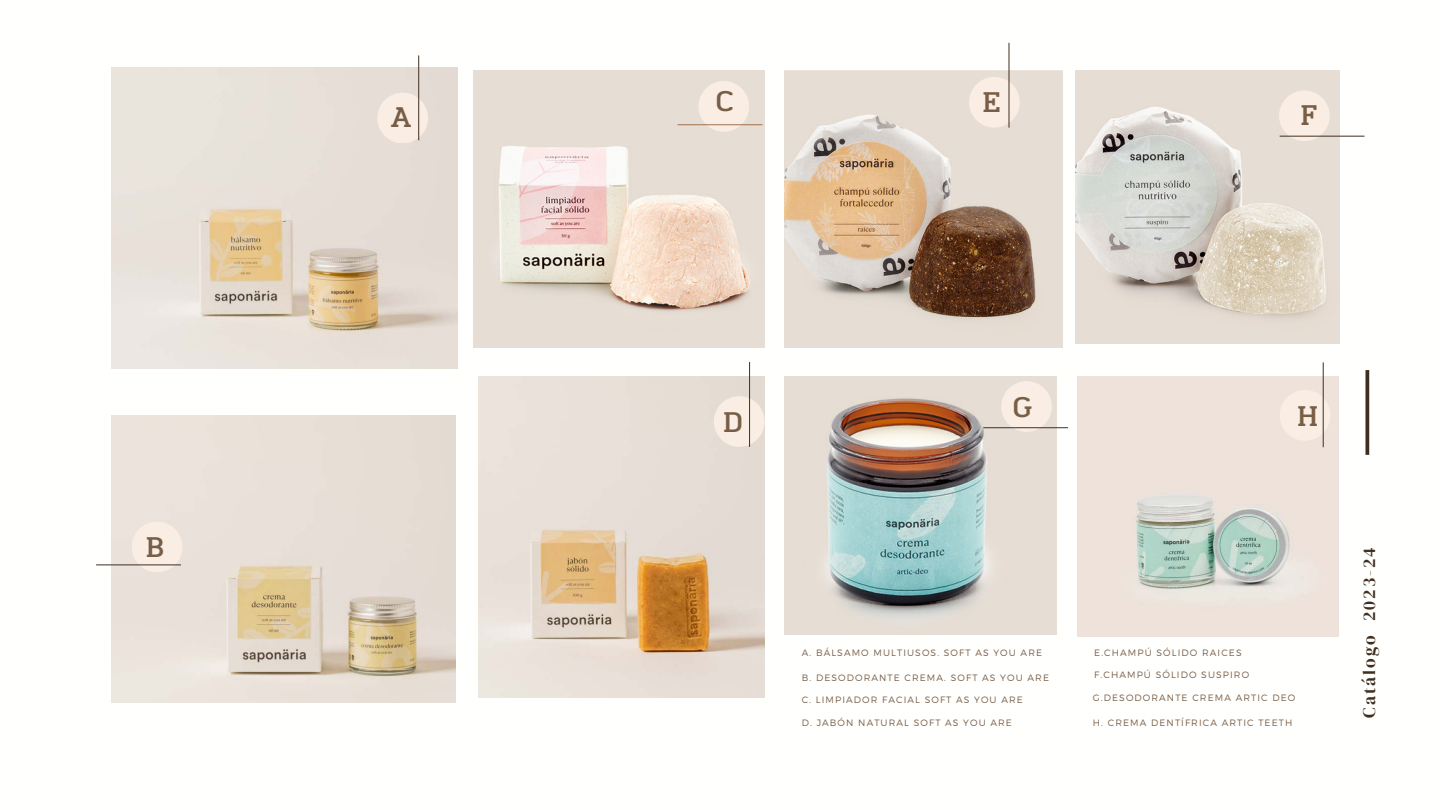
<style>
.page{position:relative;width:1440px;height:810px;background:#fff}
.page>*{position:absolute;margin:0;border:0;box-sizing:border-box;transform-origin:0 0}
.t1{font:27.5px "RTL Jannah Medium";color:#785e47}
.t2{font:17.5px "DM Serif Display";letter-spacing:.12em;color:#402f20}
.t3{font:300 9.2px "Montserrat";letter-spacing:.12em;color:#785e47}
</style>
<div class="page">
<img style="left:111px;top:68px;width:347px;height:301px">
<img style="left:1076px;top:70px;width:263px;height:273px">
<img style="left:111px;top:415px;width:345px;height:288px">
<img style="left:784px;top:376px;width:272px;height:259px">
<img style="left:784px;top:70px;width:278px;height:278px">
<img style="left:478px;top:376px;width:287px;height:322px">
<img style="left:474px;top:70px;width:291px;height:278px">
<svg style="left:1365px;top:370px;width:4px;height:85px"></svg>
<div style="left:698px;top:81px;width:51px;height:51px;background:#faeee4;border-radius:50%"></div>
<div style="left:714px;top:396px;width:51px;height:51px;background:#faeee4;border-radius:50%"></div>
<hr style="left:749px;top:362px;width:1px;height:85px;background:#402f20">
<div style="left:969px;top:77px;width:51px;height:51px;background:#faeee4;border-radius:50%"></div>
<hr style="left:1009px;top:43px;width:1px;height:85px;background:#402f20">
<div style="left:1279px;top:90px;width:51px;height:51px;background:#faeee4;border-radius:50%"></div>
<hr style="left:1280px;top:136px;width:84px;height:1px;background:#402f20">
<img style="left:1077px;top:376px;width:261px;height:260px">
<div style="left:1280px;top:390px;width:50px;height:51px;background:#faeee4;border-radius:50%"></div>
<hr style="left:1323px;top:362px;width:1px;height:85px;background:#402f20">
<hr style="left:678px;top:124px;width:84px;height:1px;background:#a2724c">
<div style="left:377px;top:93px;width:51px;height:50px;background:#faeee4;border-radius:50%"></div>
<div style="left:132px;top:522px;width:50px;height:50px;background:#faeee4;border-radius:50%"></div>
<div style="left:1001px;top:381px;width:51px;height:51px;background:#faeee4;border-radius:50%"></div>
<hr style="left:96px;top:565px;width:85px;height:1px;background:#402f20">
<hr style="left:983px;top:427px;width:85px;height:1px;background:#402f20">
<hr style="left:418px;top:55px;width:1px;height:85px;background:#402f20">
<h1 class="t1" style="left:145px;top:529px;width:20px">B</h1>
<h1 class="t1" style="left:391px;top:99px;width:22px">A</h1>
<h1 class="t1" style="left:716px;top:83px;width:20px">C</h1>
<h1 class="t1" style="left:982px;top:83px;width:21px">E</h1>
<h1 class="t1" style="left:1300px;top:96px;width:19px">F</h1>
<h1 class="t1" style="left:1012px;top:388px;width:21px">G</h1>
<h1 class="t1" style="left:723px;top:403px;width:22px">D</h1>
<h1 class="t1" style="left:1297px;top:398px;width:23px">H</h1>
<p class="t3" style="left:802px;top:647px;width:242px">A. BÁLSAMO MULTIUSOS. SOFT AS YOU ARE</p>
<p class="t3" style="left:1094px;top:647px;width:149px">E.CHAMPÚ SÓLIDO RAICES</p>
<p class="t3" style="left:802px;top:672px;width:249px">B. DESODORANTE CREMA. SOFT AS YOU ARE</p>
<p class="t3" style="left:802px;top:695px;width:223px">C. LIMPIADOR FACIAL SOFT AS YOU ARE</p>
<p class="t3" style="left:1094px;top:669px;width:156px">F.CHAMPÚ SÓLIDO SUSPIRO</p>
<p class="t3" style="left:1093px;top:692px;width:204px">G.DESODORANTE CREMA ARTIC DEO</p>
<p class="t3" style="left:802px;top:717px;width:212px">D. JABÓN NATURAL SOFT AS YOU ARE</p>
<p class="t3" style="left:1093px;top:717px;width:201px">H. CREMA DENTÍFRICA ARTIC TEETH</p>
<h2 class="t2" style="left:1359px;top:718px;width:172px;rotate:-90deg">Catálogo 2023-24</h2>
</div>
